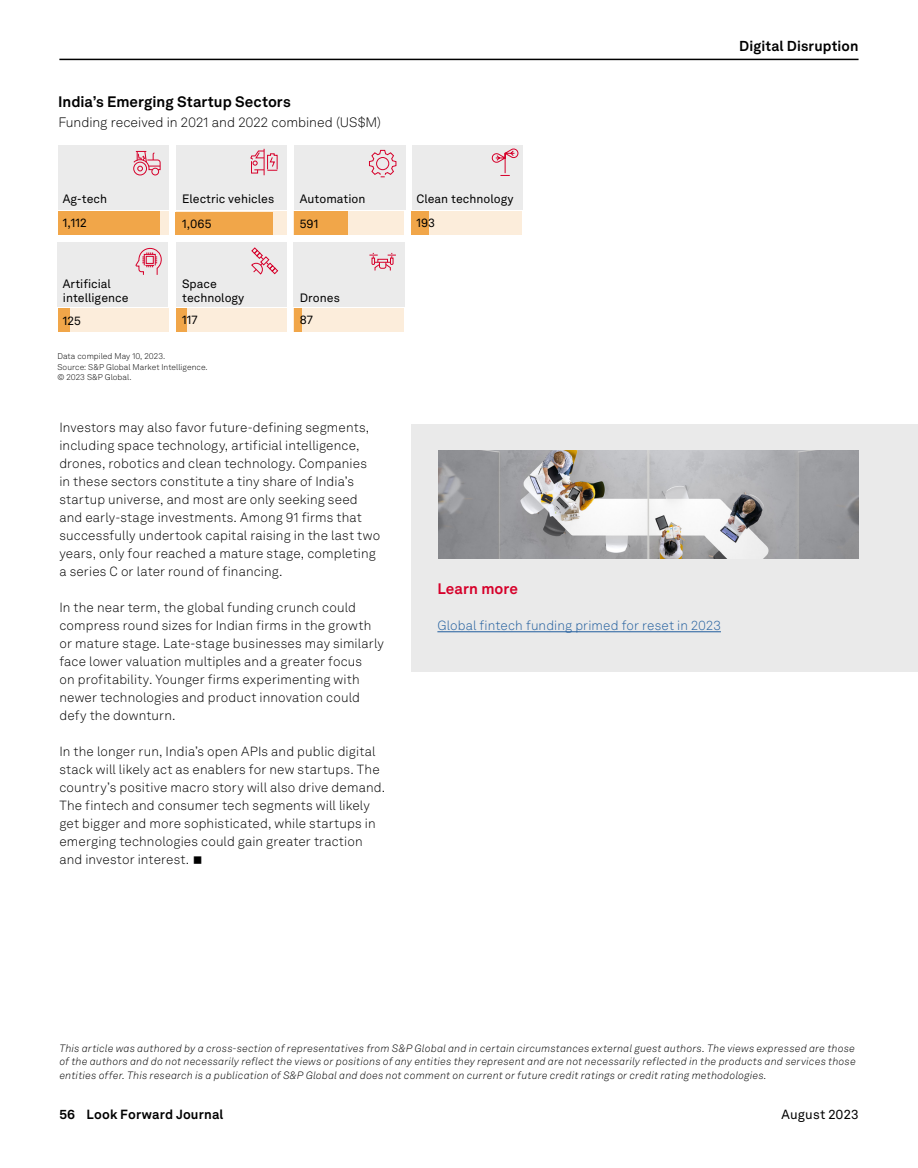
<style>
.page{position:relative;width:918px;height:1168px;background:#fff}
.page>*{position:absolute;margin:0;border:0;box-sizing:border-box;transform-origin:0 0}
.t1{font:700 15px "Akkurat LL";color:#000}
.t2{font:700 15px "Akkurat LL";letter-spacing:.005em;color:#d6002a}
.t3{font:700 14.25px "Akkurat LL";letter-spacing:.01em;color:#000}
.t4{font:300 13.5px "Akkurat LL";letter-spacing:-.005em;color:#000}
.t5{font:300 13.2px/18px "Akkurat LL";letter-spacing:.01em;color:#000}
.t6{font:300 13.2px "Akkurat LL";letter-spacing:.01em;color:#215e9e}
.t7{font:700 13.2px "Akkurat LL";letter-spacing:.01em;color:#000}
.t8{font:13.2px "Akkurat LL";letter-spacing:.01em;color:#000}
.t9{font:12px/14.4px "Akkurat LL";color:#000}
.t10{font:italic 300 10.5px/13.5px "Akkurat LL";letter-spacing:.02em;color:#000;text-align:justify}
.t11{font:300 8.25px/10.5px "Akkurat LL";letter-spacing:.005em;color:#000}
</style>
<div class="page">
<hr style="left:59px;top:59px;width:800px;height:1px;background:#000">
<div style="left:58px;top:145px;width:110px;height:65px;background:#ebebeb"></div>
<div style="left:176px;top:145px;width:111px;height:65px;background:#ebebeb"></div>
<div style="left:294px;top:145px;width:111px;height:65px;background:#ebebeb"></div>
<div style="left:412px;top:145px;width:111px;height:65px;background:#ebebeb"></div>
<div style="left:57px;top:242px;width:111px;height:65px;background:#ebebeb"></div>
<div style="left:176px;top:242px;width:110px;height:65px;background:#ebebeb"></div>
<div style="left:294px;top:242px;width:111px;height:65px;background:#ebebeb"></div>
<div style="left:58px;top:212px;width:110px;height:23px;background:#fceddb"></div>
<div style="left:176px;top:212px;width:110px;height:23px;background:#fceddb"></div>
<div style="left:294px;top:212px;width:110px;height:23px;background:#fceddb"></div>
<div style="left:412px;top:212px;width:110px;height:23px;background:#fceddb"></div>
<div style="left:58px;top:308px;width:110px;height:24px;background:#fceddb"></div>
<div style="left:176px;top:308px;width:110px;height:24px;background:#fceddb"></div>
<div style="left:294px;top:308px;width:110px;height:24px;background:#fceddb"></div>
<div style="left:294px;top:308px;width:8px;height:24px;background:#f1a649"></div>
<div style="left:58px;top:308px;width:11px;height:24px;background:#f1a649"></div>
<div style="left:176px;top:308px;width:10px;height:24px;background:#f1a649"></div>
<div style="left:411px;top:211px;width:18px;height:24px;background:#f1a649"></div>
<div style="left:294px;top:212px;width:54px;height:23px;background:#f1a649"></div>
<div style="left:176px;top:212px;width:97px;height:23px;background:#f1a649"></div>
<div style="left:58px;top:211px;width:102px;height:24px;background:#f1a649"></div>
<svg style="left:250px;top:149px;width:28px;height:26px"></svg>
<div style="left:133px;top:162px;width:14px;height:13px;border:1px solid #d6002a;border-radius:50%"></div>
<div style="left:152px;top:168px;width:7px;height:7px;border:1px solid #d6002a;border-radius:50%"></div>
<svg style="left:133px;top:151px;width:28px;height:20px"></svg>
<svg style="left:369px;top:150px;width:28px;height:28px"></svg>
<svg style="left:491px;top:148px;width:28px;height:28px"></svg>
<svg style="left:135px;top:248px;width:27px;height:27px"></svg>
<svg style="left:251px;top:247px;width:28px;height:28px"></svg>
<svg style="left:369px;top:253px;width:27px;height:18px"></svg>
<div style="left:377px;top:259px;width:11px;height:4px;border:1px solid #d6002a"></div>
<div style="left:411px;top:424px;width:507px;height:247px;background:#eaeaea"></div>
<hr style="left:437px;top:631px;width:284px;height:1px;background:#215e9e">
<img style="left:439px;top:450px;width:420px;height:108px">
<p class="t1" style="left:58px;top:90px;width:234px">India’s Emerging Startup Sectors</p>
<p class="t4" style="left:58px;top:113px;width:324px">Funding received in 2021 and 2022 combined (US$M)</p>
<p class="t9" style="left:63px;top:187px;width:46px;line-height:23.9px">Ag-tech<br>1,112</p>
<p class="t9" style="left:63px;top:276px;width:67px">Artificial intelligence</p>
<p class="t9" style="left:63px;top:313px;width:20px">125</p>
<p class="t9" style="left:182px;top:186px;width:94px;line-height:24.3px">Electric vehicles<br>1,065</p>
<p class="t9" style="left:182px;top:276px;width:64px">Space technology</p>
<p class="t9" style="left:182px;top:312px;width:17px">117</p>
<p class="t11" style="left:57px;top:351px;width:152px">Data compiled May 10, 2023.<br>Source: S&amp;P Global Market Intelligence. © 2023 S&amp;P Global.</p>
<p class="t9" style="left:300px;top:186px;width:67px;line-height:24.6px">Automation<br>591</p>
<p class="t9" style="left:300px;top:286px;width:42px;line-height:21.9px">Drones<br>87</p>
<p class="t5" style="left:59px;top:418px;width:322px">Investors may also favor future-defining segments, including space technology, artificial intelligence, drones, robotics and clean technology. Companies in these sectors constitute a tiny share of India’s startup universe, and most are only seeking seed and early-stage investments. Among 91 firms that successfully undertook capital raising in the last two years, only four reached a mature stage, completing a series C or later round of financing.</p>
<p class="t5" style="left:59px;top:598px;width:326px">In the near term, the global funding crunch could compress round sizes for Indian firms in the growth or mature stage. Late-stage businesses may similarly face lower valuation multiples and a greater focus<br>on profitability. Younger firms experimenting with newer technologies and product innovation could defy the downturn.</p>
<p class="t5" style="left:59px;top:742px;width:327px">In the longer run, India’s open APIs and public digital stack will likely act as enablers for new startups. The country’s positive macro story will also drive demand.<br>The fintech and consumer tech segments will likely get bigger and more sophisticated, while startups in emerging technologies could gain greater traction and investor interest.</p>
<p class="t9" style="left:417px;top:187px;width:98px;line-height:23.9px">Clean technology<br>193</p>
<p class="t3" style="left:739px;top:35px;width:121px">Digital Disruption</p>
<p class="t2" style="left:437px;top:577px;width:82px">Learn more</p>
<p class="t6" style="left:437px;top:616px;width:285px">Global fintech funding primed for reset in 2023</p>
<p class="t10" style="left:59px;top:1041px;width:798px">This article was authored by a cross-section of representatives from S&amp;P Global and in certain circumstances external guest authors. The views expressed are those of the authors and do not necessarily reflect the views or positions of any entities they represent and are not necessarily reflected in the products and services those entities offer. This research is a publication of S&amp;P Global and does not comment on current or future credit ratings or credit rating methodologies.</p>
<p class="t7" style="left:59px;top:1103px;width:166px">56 Look Forward Journal</p>
<p class="t8" style="left:781px;top:1104px;width:79px">August 2023</p>
</div>
